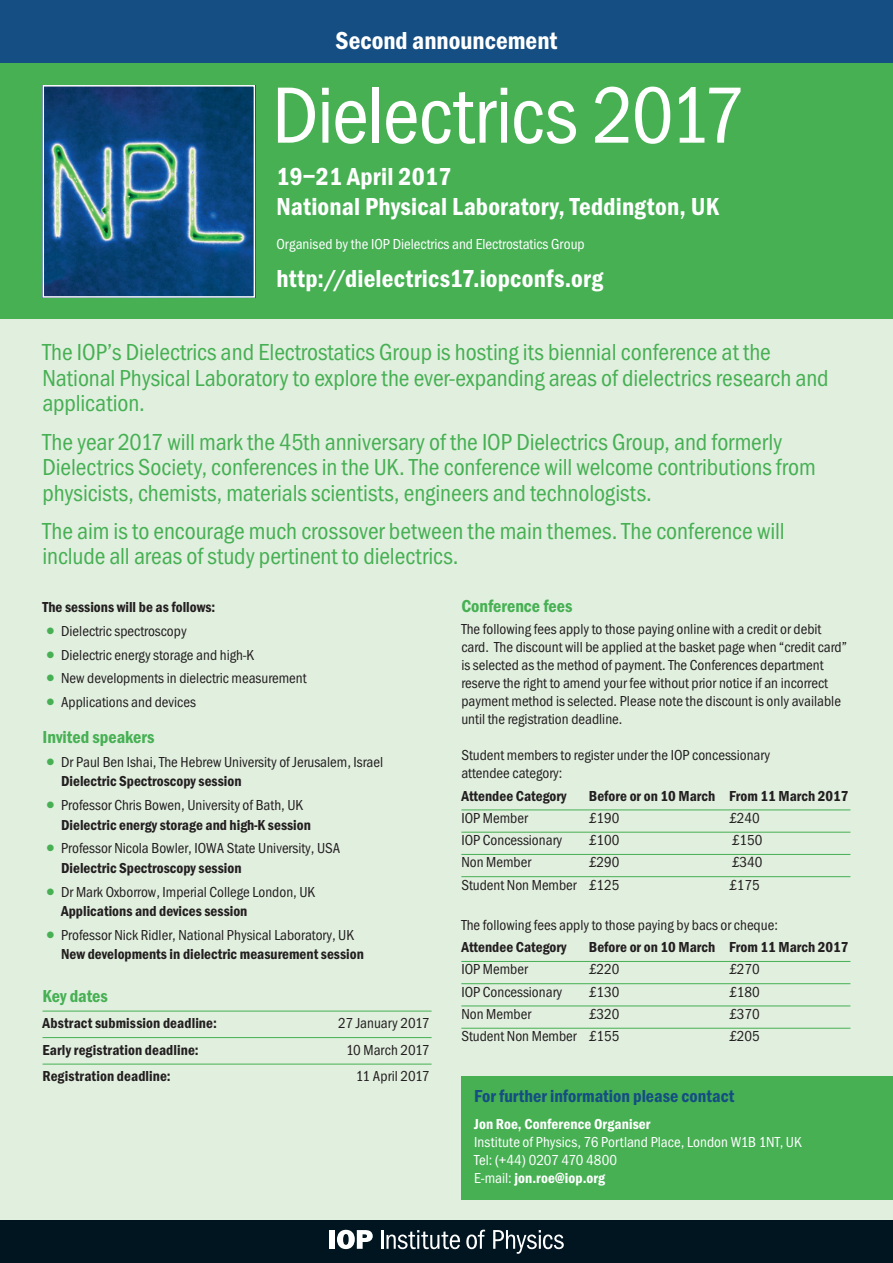
<style>
.page{position:relative;width:893px;height:1263px;background:#fff}
.page>*{position:absolute;margin:0;border:0;box-sizing:border-box;transform-origin:0 0}
.t1{font:82.5px "Franklin Got Cd Io P";letter-spacing:-.015em;color:#fff}
.t2{font:600 25.5px/30px "Franklin Got Cd Io P";letter-spacing:.01em;color:#fff}
.t3{font:24px/25.5px "Franklin Got Cd Io P";color:#46b053}
.t4{font:600 18px "Franklin Got Cd Io P";color:#46b053}
.t5{font:600 18px "Franklin Got Cd Io P";color:#144e82}
.t6{font:15px/18px "Franklin Got Cd Io P";color:#231f20}
.t7{font:600 15px "Franklin Got Cd Io P";color:#231f20}
.t8{font:15px/18px "Franklin Got Cd Io P";color:#fff}
.t9{font:600 15px "Franklin Got Cd Io P";letter-spacing:.005em;color:#fff}
.s1{font-size:24px;color:#46b053}
.s2{font-weight:600}
</style>
<div class="page">
<div style="left:0;top:0;width:893px;height:1220px;background:#e1efdf"></div>
<div style="left:0;top:0;width:893px;height:64px;background:#144e82"></div>
<div style="left:0;top:64px;width:893px;height:255px;background:#46b053"></div>
<div style="left:0;top:1220px;width:893px;height:43px;background:#011521"></div>
<div style="left:329px;top:1230px;width:6px;height:19px;background:#fff"></div>
<svg style="left:337px;top:1230px;width:36px;height:19px"></svg>
<svg style="left:381px;top:1230px;width:79px;height:19px"></svg>
<svg style="left:466px;top:1230px;width:19px;height:19px"></svg>
<svg style="left:493px;top:1230px;width:71px;height:24px"></svg>
<img style="left:46px;top:88px;width:206px;height:207px">
<div style="left:43px;top:85px;width:212px;height:213px;border:2px solid #fff"></div>
<hr style="left:43px;top:1011px;width:389px;height:1px;background:#46b053">
<hr style="left:43px;top:1037px;width:389px;height:1px;background:#46b053">
<hr style="left:43px;top:1064px;width:389px;height:1px;background:#46b053">
<hr style="left:461px;top:810px;width:389px;height:1px;background:#46b053">
<hr style="left:461px;top:832px;width:389px;height:1px;background:#46b053">
<hr style="left:461px;top:854px;width:389px;height:1px;background:#46b053">
<hr style="left:461px;top:876px;width:389px;height:1px;background:#46b053">
<hr style="left:461px;top:961px;width:389px;height:1px;background:#46b053">
<hr style="left:461px;top:983px;width:389px;height:1px;background:#46b053">
<hr style="left:461px;top:1006px;width:389px;height:1px;background:#46b053">
<hr style="left:461px;top:1028px;width:389px;height:1px;background:#46b053">
<div style="left:461px;top:1076px;width:432px;height:123px;background:#46b053"></div>
<h2 class="t2" style="left:336px;top:26px;width:223px">Second announcement</h2>
<h1 class="t1" style="left:272px;top:69px;width:474px">Dielectrics 2017</h1>
<h2 class="t2" style="left:276px;top:162px;width:444px">19–21 April 2017<br>National Physical Laboratory, Teddington, UK</h2>
<p class="t8" style="left:276px;top:236px;width:310px">Organised by the IOP Dielectrics and Electrostatics Group</p>
<h2 class="t2" style="left:276px;top:264px;width:328px">http://dielectrics17.iopconfs.org</h2>
<h3 class="t3" style="left:43px;top:340px;width:788px">The IOP’s Dielectrics and Electrostatics Group is hosting its biennial conference at the<br>National Physical Laboratory to explore the ever-expanding areas of dielectrics research and application.</h3>
<p class="t3" style="left:43px;top:429px;width:775px">The year 2017 will mark the 45th anniversary of the IOP Dielectrics Group, and formerly<br>Dielectrics Society, conferences in the UK. The conference will welcome contributions from physicists, chemists, materials scientists, engineers and technologists.</p>
<h3 class="t3" style="left:43px;top:518px;width:744px">The aim is to encourage much crossover between the main themes. The conference will include all areas of study pertinent to dielectrics.</h3>
<p class="t7" style="left:43px;top:599px;width:174px">The sessions will be as follows:</p>
<p class="t6" style="left:43px;top:622px;width:146px"><span class="s1">•</span> Dielectric spectroscopy</p>
<p class="t6" style="left:43px;top:646px;width:213px"><span class="s1">•</span> Dielectric energy storage and high-K</p>
<p class="t6" style="left:43px;top:669px;width:266px"><span class="s1">•</span> New developments in dielectric measurement</p>
<p class="t6" style="left:43px;top:693px;width:155px"><span class="s1">•</span> Applications and devices</p>
<p class="t4" style="left:43px;top:727px;width:114px">Invited speakers</p>
<p class="t6" style="left:61px;top:752px;width:324px;line-height:19.5px;text-indent:-19px"><span class="s1">•</span> Dr Paul Ben Ishai, The Hebrew University of Jerusalem, Israel<br><span class="s2">Dielectric Spectroscopy session</span></p>
<p class="t6" style="left:61px;top:795px;width:251px;line-height:19.5px;text-indent:-19px"><span class="s1">•</span> Professor Chris Bowen, University of Bath, UK<br><span class="s2">Dielectric energy storage and high-K session</span></p>
<p class="t6" style="left:61px;top:839px;width:281px;line-height:19.5px;text-indent:-19px"><span class="s1">•</span> Professor Nicola Bowler, IOWA State University, USA<br><span class="s2">Dielectric Spectroscopy session</span></p>
<p class="t6" style="left:61px;top:882px;width:255px;line-height:19.5px;text-indent:-19px"><span class="s1">•</span> Dr Mark Oxborrow, Imperial College London, UK<br><span class="s2">Applications and devices session</span></p>
<p class="t6" style="left:61px;top:925px;width:304px;line-height:19.5px;text-indent:-19px"><span class="s1">•</span> Professor Nick Ridler, National Physical Laboratory, UK<br><span class="s2">New developments in dielectric measurement session</span></p>
<p class="t4" style="left:43px;top:985px;width:67px">Key dates</p>
<p class="t7" style="left:43px;top:1015px;width:176px">Abstract submission deadline:</p>
<p class="t6" style="left:338px;top:1014px;width:93px">27 January 2017</p>
<p class="t7" style="left:43px;top:1041px;width:158px">Early registration deadline:</p>
<p class="t6" style="left:346px;top:1041px;width:85px">10 March 2017</p>
<p class="t7" style="left:43px;top:1068px;width:130px">Registration deadline:</p>
<p class="t6" style="left:356px;top:1067px;width:75px">11 April 2017</p>
<p class="t4" style="left:461px;top:596px;width:113px">Conference fees</p>
<p class="t6" style="left:461px;top:620px;width:387px">The following fees apply to those paying online with a credit or debit card. The discount will be applied at the basket page when “credit card” is selected as the method of payment. The Conferences department reserve the right to amend your fee without prior notice if an incorrect payment method is selected. Please note the discount is only available until the registration deadline.</p>
<p class="t6" style="left:461px;top:746px;width:310px">Student members to register under the IOP concessionary attendee category:</p>
<p class="t7" style="left:461px;top:787px;width:107px">Attendee Category</p>
<p class="t7" style="left:589px;top:787px;width:261px">Before or on 10 March From 11 March 2017</p>
<p class="t6" style="left:461px;top:809px;width:68px">IOP Member</p>
<p class="t6" style="left:589px;top:809px;width:32px">£190</p>
<p class="t6" style="left:729px;top:809px;width:32px">£240</p>
<p class="t6" style="left:461px;top:831px;width:102px">IOP Concessionary</p>
<p class="t6" style="left:589px;top:831px;width:32px">£100</p>
<p class="t6" style="left:732px;top:831px;width:32px">£150</p>
<p class="t6" style="left:461px;top:853px;width:71px">Non Member</p>
<p class="t6" style="left:589px;top:853px;width:32px">£290</p>
<p class="t6" style="left:732px;top:853px;width:32px">£340</p>
<p class="t6" style="left:461px;top:876px;width:160px">Student Non Member £125</p>
<p class="t6" style="left:729px;top:876px;width:32px">£175</p>
<p class="t6" style="left:461px;top:916px;width:318px">The following fees apply to those paying by bacs or cheque:</p>
<p class="t7" style="left:461px;top:938px;width:107px">Attendee Category</p>
<p class="t7" style="left:589px;top:938px;width:261px">Before or on 10 March From 11 March 2017</p>
<p class="t6" style="left:461px;top:960px;width:68px">IOP Member</p>
<p class="t6" style="left:589px;top:960px;width:32px">£220</p>
<p class="t6" style="left:729px;top:960px;width:32px">£270</p>
<p class="t6" style="left:461px;top:983px;width:102px">IOP Concessionary</p>
<p class="t6" style="left:589px;top:983px;width:32px">£130</p>
<p class="t6" style="left:729px;top:983px;width:32px">£180</p>
<p class="t6" style="left:461px;top:1005px;width:71px">Non Member</p>
<p class="t6" style="left:589px;top:1005px;width:32px">£320</p>
<p class="t6" style="left:729px;top:1005px;width:32px">£370</p>
<p class="t6" style="left:461px;top:1027px;width:160px">Student Non Member £155</p>
<p class="t6" style="left:729px;top:1027px;width:32px">£205</p>
<p class="t5" style="left:474px;top:1086px;width:262px">For further information please contact</p>
<p class="t9" style="left:474px;top:1115px;width:178px">Jon Roe, Conference Organiser</p>
<p class="t8" style="left:474px;top:1133px;width:329px">Institute of Physics, 76 Portland Place, London W1B 1NT, UK<br>Tel: (+44) 0207 470 4800<br>E-mail: <span class="s2">jon.roe@iop.org</span></p>
</div>
